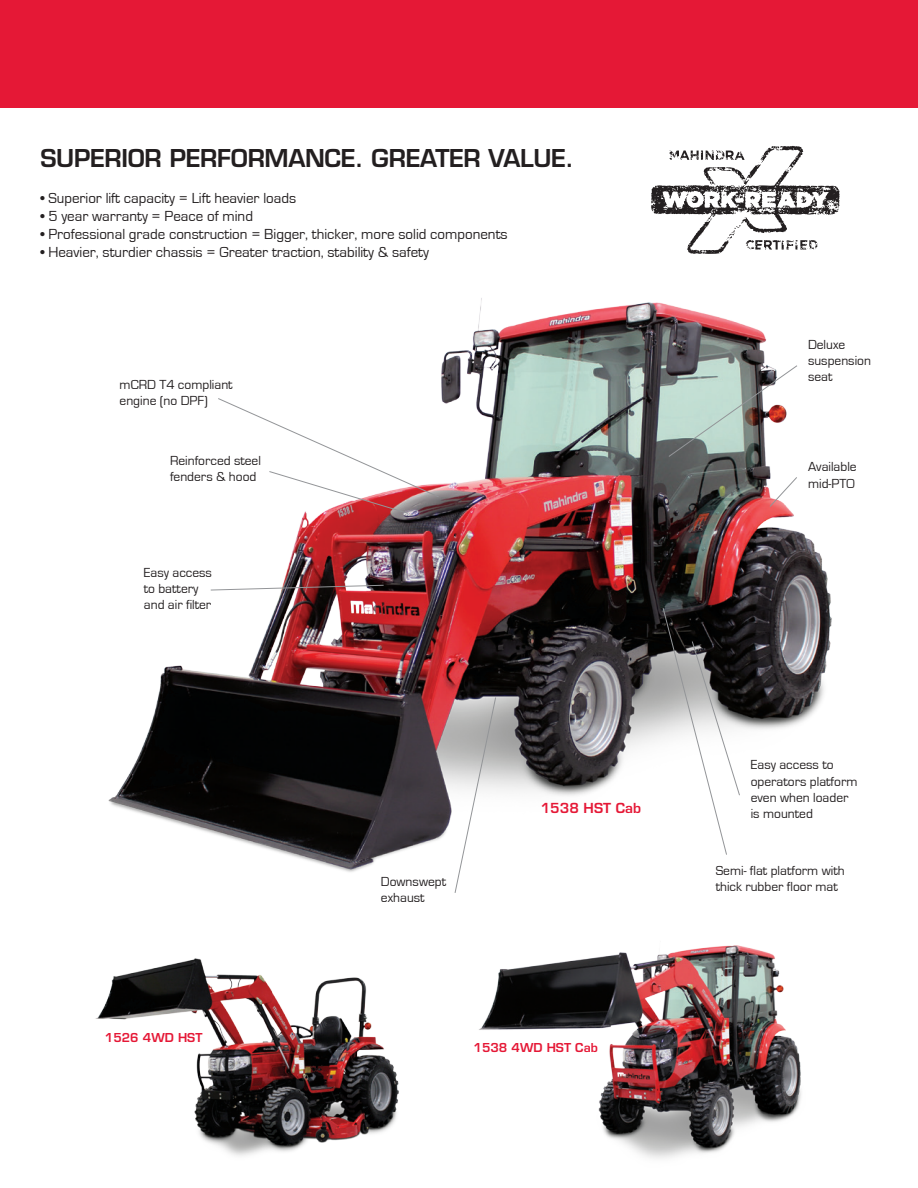
<style>
.page{position:relative;width:918px;height:1188px;background:#fff}
.page>*{position:absolute;margin:0;border:0;box-sizing:border-box;transform-origin:0 0}
.t1{font:600 24px "Eurostile";letter-spacing:-.015em;color:#231f20}
.t2{font:15px "Eurostile";color:#231f20}
.t3{font:13.5px/16.2px "Eurostile";color:#231f20}
.t4{font:600 13.5px "Eurostile";color:#e51836}
.t5{font:600 12px "Eurostile";color:#e51836}
</style>
<div class="page">
<img style="left:108px;top:298px;width:724px;height:574px">
<div style="left:0;top:0;width:918px;height:108px;background:#e51836"></div>
<svg style="left:651px;top:146px;width:189px;height:108px"></svg>
<svg style="left:668px;top:365px;width:130px;height:92px"></svg>
<svg style="left:454px;top:697px;width:42px;height:196px"></svg>
<svg style="left:210px;top:585px;width:174px;height:6px"></svg>
<svg style="left:662px;top:607px;width:78px;height:248px"></svg>
<svg style="left:217px;top:398px;width:222px;height:116px"></svg>
<svg style="left:769px;top:476px;width:29px;height:31px"></svg>
<img style="left:95px;top:958px;width:304px;height:198px">
<img style="left:479px;top:945px;width:322px;height:214px">
<h1 class="t1" style="left:40px;top:143px;width:535px">SUPERIOR PERFORMANCE. GREATER VALUE.</h1>
<p class="t2" style="left:40px;top:190px;width:257px">• Superior lift capacity = Lift heavier loads</p>
<p class="t2" style="left:40px;top:208px;width:214px">• 5 year warranty = Peace of mind</p>
<p class="t2" style="left:40px;top:226px;width:469px">• Professional grade construction = Bigger, thicker, more solid components</p>
<p class="t2" style="left:40px;top:244px;width:390px">• Heavier, sturdier chassis = Greater traction, stability &amp; safety</p>
<p class="t3" style="left:120px;top:376px;width:115px">mCRD T4 compliant engine (no DPF)</p>
<p class="t3" style="left:170px;top:453px;width:92px">Reinforced steel fenders &amp; hood</p>
<p class="t3" style="left:144px;top:565px;width:70px">Easy access to battery and air filter</p>
<p class="t5" style="left:105px;top:1030px;width:99px">1526 4WD HST</p>
<p class="t3" style="left:381px;top:874px;width:67px">Downswept exhaust</p>
<p class="t4" style="left:541px;top:800px;width:102px">1538 HST Cab</p>
<p class="t5" style="left:474px;top:1040px;width:126px">1538 4WD HST Cab</p>
<p class="t3" style="left:808px;top:337px;width:65px">Deluxe suspension seat</p>
<p class="t3" style="left:808px;top:459px;width:50px">Available mid-PTO</p>
<p class="t3" style="left:751px;top:757px;width:108px">Easy access to operators platform even when loader is mounted</p>
<p class="t3" style="left:716px;top:863px;width:130px">Semi- flat platform with thick rubber floor mat</p>
</div>
